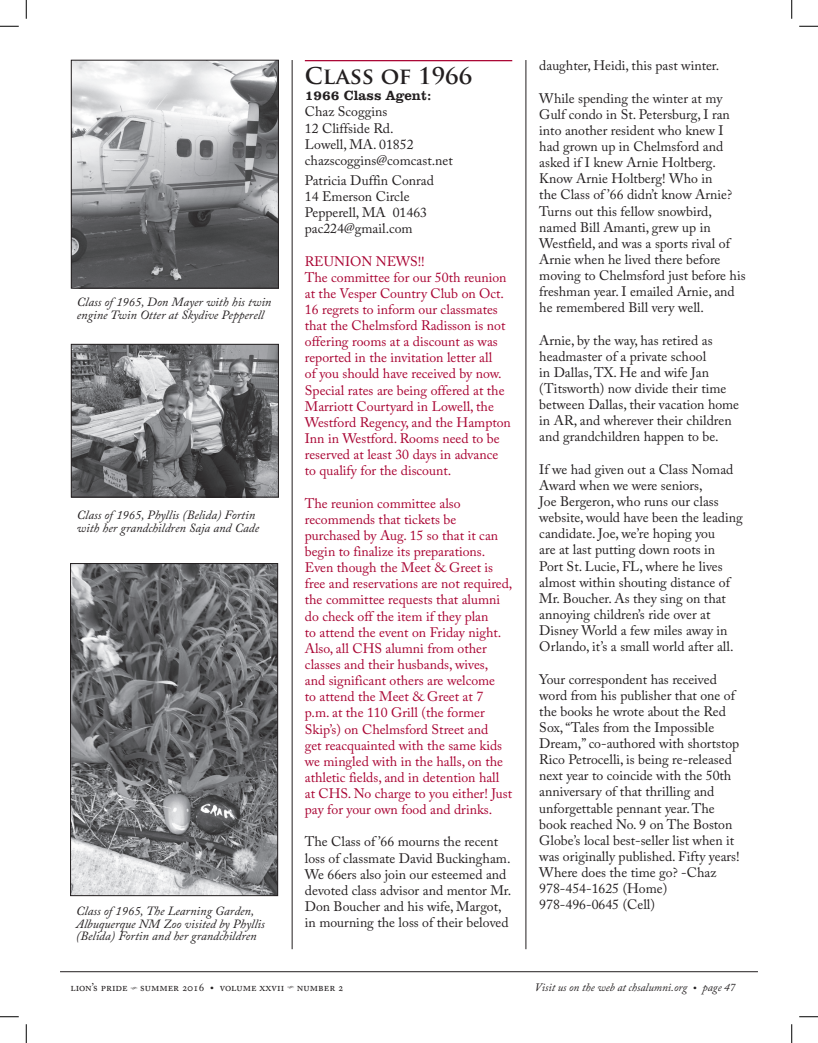
<style>
.page{position:relative;width:818px;height:1043px;background:#fff}
.page>*{position:absolute;margin:0;border:0;box-sizing:border-box;transform-origin:0 0}
.t1{font:700 22.5px "Trajan Pro";color:#231f20}
.t2{font:13.75px/16.1px "Adobe Caslon Pro";color:#231f20}
.t3{font:13.75px/16.1px "Adobe Caslon Pro";color:#a90332}
.t4{font:800 13.75px "Clarendon BT";color:#231f20}
.t5{font:italic 12.5px/12.5px "Adobe Caslon Pro";color:#231f20}
.t6{font:11.25px "Adobe Caslon Pro";color:#231f20}
.t7{font:italic 11.25px "Adobe Caslon Pro";color:#231f20}
.s1{font-family:"Type Embellishments One Let Plain";font-size:8.5px}
.s2{font-style:normal}
</style>
<div class="page">
<hr style="left:60px;top:971px;width:698px;height:1px;background:#231f20">
<hr style="left:292px;top:60px;width:1px;height:889px;background:#231f20">
<hr style="left:525px;top:60px;width:1px;height:889px;background:#231f20">
<hr style="left:305px;top:60px;width:207px;height:1px;background:#a90332">
<img style="left:73px;top:346px;width:203px;height:149px">
<div style="left:71px;top:344px;width:207px;height:153px;border:1px solid #231f20"></div>
<img style="left:73px;top:62px;width:203px;height:224px">
<div style="left:71px;top:60px;width:207px;height:228px;border:1px solid #231f20"></div>
<img style="left:72px;top:565px;width:204px;height:328px">
<div style="left:70px;top:563px;width:208px;height:332px;border:1px solid #231f20"></div>
<svg style="left:0;top:25px;width:19px;height:2px"></svg>
<svg style="left:799px;top:25px;width:19px;height:2px"></svg>
<svg style="left:0;top:1016px;width:19px;height:1px"></svg>
<svg style="left:799px;top:1016px;width:19px;height:1px"></svg>
<svg style="left:25px;top:0;width:2px;height:19px"></svg>
<svg style="left:25px;top:1024px;width:2px;height:18px"></svg>
<svg style="left:791px;top:0;width:1px;height:19px"></svg>
<svg style="left:791px;top:1024px;width:1px;height:18px"></svg>
<p class="t5" style="left:77px;top:296px;width:196px">Class of 1965, Don Mayer with his twin engine Twin Otter at Skydive Pepperell</p>
<p class="t5" style="left:77px;top:508px;width:184px">Class of 1965, Phyllis (Belida) Fortin with her grandchildren Saja and Cade</p>
<p class="t5" style="left:76px;top:904px;width:190px">Class of 1965, The Learning Garden,<br>Albuquerque NM Zoo visited by Phyllis (Belida) Fortin and her grandchildren</p>
<h1 class="t1" style="left:305px;top:62px;width:169px">CLASS OF 1966</h1>
<p class="t4" style="left:305px;top:87px;width:128px">1966 Class Agent:</p>
<p class="t2" style="left:305px;top:104px;width:149px">Chaz Scoggins<br>12 Cliffside Rd.<br>Lowell, MA. 01852 chazscoggins@comcast.net</p>
<p class="t2" style="left:305px;top:172px;width:130px">Patricia Duffin Conrad<br>14 Emerson Circle<br>Pepperell, MA 01463 pac224@gmail.com</p>
<p class="t3" style="left:305px;top:253px;width:207px">REUNION NEWS!!<br>The committee for our 50th reunion at the Vesper Country Club on Oct.<br>16 regrets to inform our classmates that the Chelmsford Radisson is not offering rooms at a discount as was reported in the invitation letter all<br>of you should have received by now.<br>Special rates are being offered at the<br>Marriott Courtyard in Lowell, the<br>Westford Regency, and the Hampton<br>Inn in Westford. Rooms need to be reserved at least 30 days in advance to qualify for the discount.</p>
<p class="t3" style="left:305px;top:495px;width:209px">The reunion committee also recommends that tickets be purchased by Aug. 15 so that it can begin to finalize its preparations.<br>Even though the Meet &amp; Greet is free and reservations are not required, the committee requests that alumni do check off the item if they plan<br>to attend the event on Friday night.<br>Also, all CHS alumni from other classes and their husbands, wives,<br>and significant others are welcome<br>to attend the Meet &amp; Greet at 7<br>p.m. at the 110 Grill (the former Skip’s) on Chelmsford Street and<br>get reacquainted with the same kids we mingled with in the halls, on the athletic fields, and in detention hall at CHS. No charge to you either! Just pay for your own food and drinks.</p>
<p class="t2" style="left:305px;top:833px;width:208px">The Class of ’66 mourns the recent loss of classmate David Buckingham.<br>We 66ers also join our esteemed and devoted class advisor and mentor Mr.<br>Don Boucher and his wife, Margot, in mourning the loss of their beloved</p>
<p class="t2" style="left:539px;top:57px;width:181px">daughter, Heidi, this past winter.</p>
<p class="t2" style="left:539px;top:90px;width:208px">While spending the winter at my<br>Gulf condo in St. Petersburg, I ran into another resident who knew I had grown up in Chelmsford and asked if I knew Arnie Holtberg.<br>Know Arnie Holtberg! Who in<br>the Class of ’66 didn’t know Arnie?<br>Turns out this fellow snowbird, named Bill Amanti, grew up in<br>Westfield, and was a sports rival of<br>Arnie when he lived there before moving to Chelmsford just before his freshman year. I emailed Arnie, and he remembered Bill very well.</p>
<p class="t2" style="left:539px;top:332px;width:201px">Arnie, by the way, has retired as headmaster of a private school<br>in Dallas, TX. He and wife Jan (Titsworth) now divide their time between Dallas, their vacation home in AR, and wherever their children and grandchildren happen to be.</p>
<p class="t2" style="left:539px;top:461px;width:205px">If we had given out a Class Nomad<br>Award when we were seniors,<br>Joe Bergeron, who runs our class website, would have been the leading candidate. Joe, we’re hoping you<br>are at last putting down roots in<br>Port St. Lucie, FL, where he lives almost within shouting distance of<br>Mr. Boucher. As they sing on that annoying children’s ride over at<br>Disney World a few miles away in<br>Orlando, it’s a small world after all.</p>
<p class="t2" style="left:539px;top:670px;width:202px">Your correspondent has received word from his publisher that one of the books he wrote about the Red<br>Sox, “Tales from the Impossible<br>Dream,” co-authored with shortstop<br>Rico Petrocelli, is being re-released next year to coincide with the 50th anniversary of that thrilling and unforgettable pennant year. The book reached No. 9 on The Boston<br>Globe’s local best-seller list when it was originally published. Fifty years!<br>Where does the time go? -Chaz<br>978-454-1625 (Home)<br>978-496-0645 (Cell)</p>
<p class="t6" style="left:70px;top:980px;width:275px">lion’s pride <span class="s1">s</span> summer 2016 • volume xxvii <span class="s1">s</span> number 2</p>
<p class="t7" style="left:534px;top:980px;width:202px">Visit us on the web at chsalumni.org <span class="s2">•</span> page 47</p>
</div>
